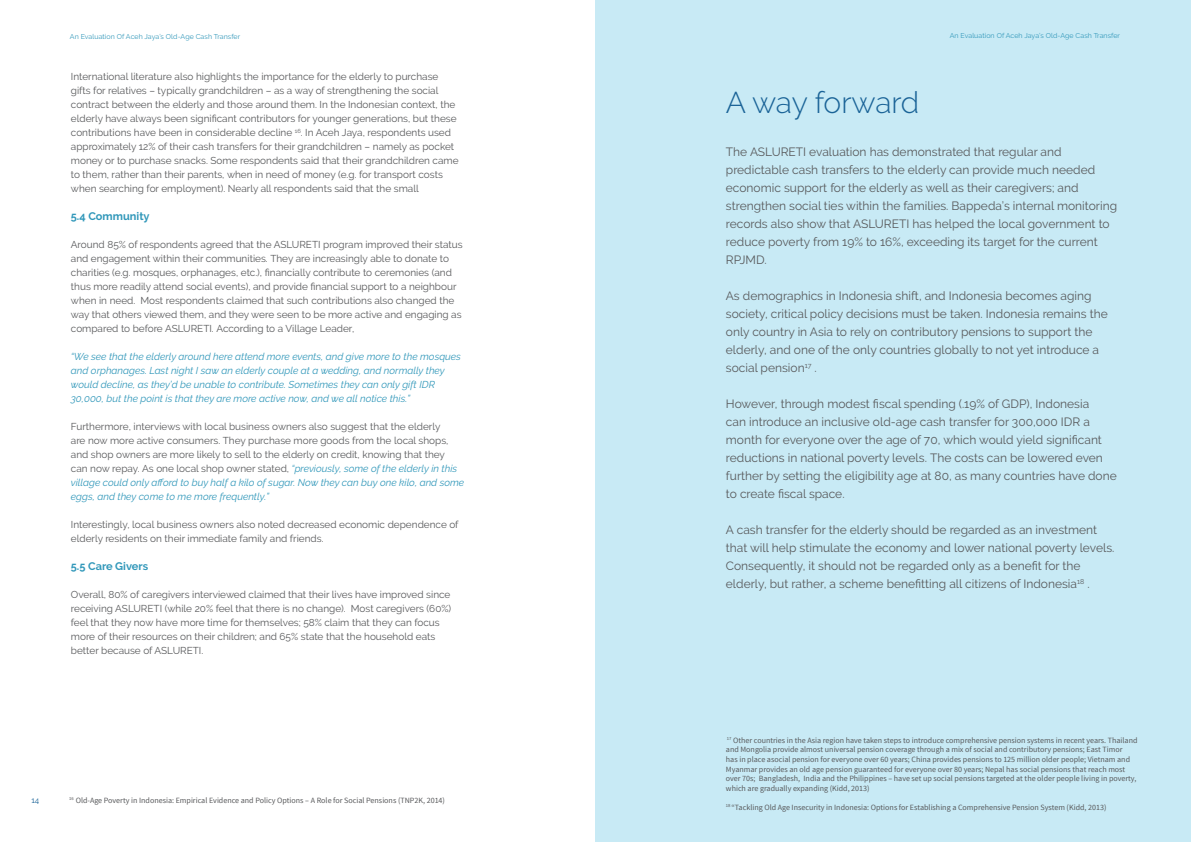
<style>
.page{position:relative;width:1191px;height:842px;background:#fff}
.page>*{position:absolute;margin:0;border:0;box-sizing:border-box;transform-origin:0 0}
.t1{font:300 30px "Raleway";letter-spacing:-.015em;color:#1a6397}
.t2{font:12px/18px "Raleway";color:#58595b}
.t3{font:700 11px "Raleway";color:#3298ba}
.t4{font:10px/14px "Raleway";color:#58595b}
.t5{font:italic 10px/14px "Raleway";color:#3298ba}
.t6{font:8px/9.6px "Source Sans Pro";color:#58595b}
.t7{font:8px "Raleway";color:#1a6397}
.t8{font:7px "Raleway";letter-spacing:.01em;color:#3298ba}
.s1{font-style:italic;color:#3298ba}
</style>
<div class="page">
<div style="left:595px;top:0;width:596px;height:842px;background:#c8eaf5"></div>
<p class="t8" style="left:70px;top:33px;width:172px">An Evaluation Of Aceh Jaya’s Old-Age Cash Transfer</p>
<p class="t4" style="left:71px;top:70px;width:389px">International literature also highlights the importance for the elderly to purchase gifts for relatives – typically grandchildren – as a way of strengthening the social contract between the elderly and those around them. In the Indonesian context, the elderly have always been significant contributors for younger generations, but these contributions have been in considerable decline <sup>16</sup>. In Aceh Jaya, respondents used approximately 12% of their cash transfers for their grandchildren – namely as pocket money or to purchase snacks. Some respondents said that their grandchildren came to them, rather than their parents, when in need of money (e.g. for transport costs when searching for employment). Nearly all respondents said that the small</p>
<p class="t3" style="left:71px;top:210px;width:80px">5.4 Community</p>
<p class="t4" style="left:71px;top:237px;width:393px">Around 85% of respondents agreed that the ASLURETI program improved their status and engagement within their communities. They are increasingly able to donate to charities (e.g. mosques, orphanages, etc.), financially contribute to ceremonies (and thus more readily attend social events), and provide financial support to a neighbour when in need. Most respondents claimed that such contributions also changed the way that others viewed them, and they were seen to be more active and engaging as compared to before ASLURETI. According to a Village Leader,</p>
<p class="t5" style="left:71px;top:349px;width:391px">“We see that the elderly around here attend more events, and give more to the mosques and orphanages. Last night I saw an elderly couple at a wedding, and normally they would decline, as they’d be unable to contribute. Sometimes they can only gift IDR 30,000, but the point is that they are more active now, and we all notice this.”</p>
<p class="t4" style="left:71px;top:419px;width:395px">Furthermore, interviews with local business owners also suggest that the elderly<br>are now more active consumers. They purchase more goods from the local shops, and shop owners are more likely to sell to the elderly on credit, knowing that they can now repay. As one local shop owner stated, <span class="s1">“previously, some of the elderly in this village could only afford to buy half a kilo of sugar. Now they can buy one kilo, and some eggs, and they come to me more frequently.”</span></p>
<p class="t4" style="left:71px;top:517px;width:389px">Interestingly, local business owners also noted decreased economic dependence of elderly residents on their immediate family and friends.</p>
<p class="t3" style="left:71px;top:560px;width:79px">5.5 Care Givers</p>
<p class="t4" style="left:71px;top:587px;width:382px">Overall, 80% of caregivers interviewed claimed that their lives have improved since receiving ASLURETI (while 20% feel that there is no change). Most caregivers (60%) feel that they now have more time for themselves; 58% claim that they can focus more of their resources on their children; and 65% state that the household eats better because of ASLURETI.</p>
<p class="t7" style="left:32px;top:796px;width:9px">14</p>
<p class="t6" style="left:69px;top:795px;width:377px"><sup>16</sup> Old-Age Poverty in Indonesia: Empirical Evidence and Policy Options – A Role for Social Pensions (TNP2K, 2014)</p>
<h1 class="t1" style="left:726px;top:85px;width:195px">A way forward</h1>
<p class="t8" style="left:949px;top:31px;width:172px">An Evaluation Of Aceh Jaya’s Old-Age Cash Transfer</p>
<p class="t2" style="left:726px;top:143px;width:393px">The ASLURETI evaluation has demonstrated that regular and predictable cash transfers to the elderly can provide much needed economic support for the elderly as well as their caregivers; and strengthen social ties within the families. Bappeda’s internal monitoring records also show that ASLURETI has helped the local government to reduce poverty from 19% to 16%, exceeding its target for the current RPJMD.</p>
<p class="t2" style="left:726px;top:287px;width:383px">As demographics in Indonesia shift, and Indonesia becomes aging society, critical policy decisions must be taken. Indonesia remains the only country in Asia to rely on contributory pensions to support the elderly, and one of the only countries globally to not yet introduce a social pension<sup>17</sup> .</p>
<p class="t2" style="left:726px;top:395px;width:392px">However, through modest fiscal spending (.19% of GDP), Indonesia<br>can introduce an inclusive old-age cash transfer for 300,000 IDR a month for everyone over the age of 70, which would yield significant reductions in national poverty levels. The costs can be lowered even further by setting the eligibility age at 80, as many countries have done to create fiscal space.</p>
<p class="t2" style="left:726px;top:521px;width:390px">A cash transfer for the elderly should be regarded as an investment that will help stimulate the economy and lower national poverty levels.<br>Consequently, it should not be regarded only as a benefit for the elderly, but rather, a scheme benefitting all citizens of Indonesia<sup>18</sup> .</p>
<p class="t6" style="left:726px;top:735px;width:413px"><sup>17</sup> Other countries in the Asia region have taken steps to introduce comprehensive pension systems in recent years. Thailand and Mongolia provide almost universal pension coverage through a mix of social and contributory pensions; East Timor<br>has in place asocial pension for everyone over 60 years; China provides pensions to 125 million older people; Vietnam and Myanmar provides an old age pension guaranteed for everyone over 80 years; Nepal has social pensions that reach most over 70s; Bangladesh, India and the Philippines – have set up social pensions targeted at the older people living in poverty, which are gradually expanding (Kidd, 2013)</p>
<p class="t6" style="left:726px;top:803px;width:382px"><sup>18</sup> “Tackling Old Age Insecurity in Indonesia: Options for Establishing a Comprehensive Pension System (Kidd, 2013)</p>
</div>
